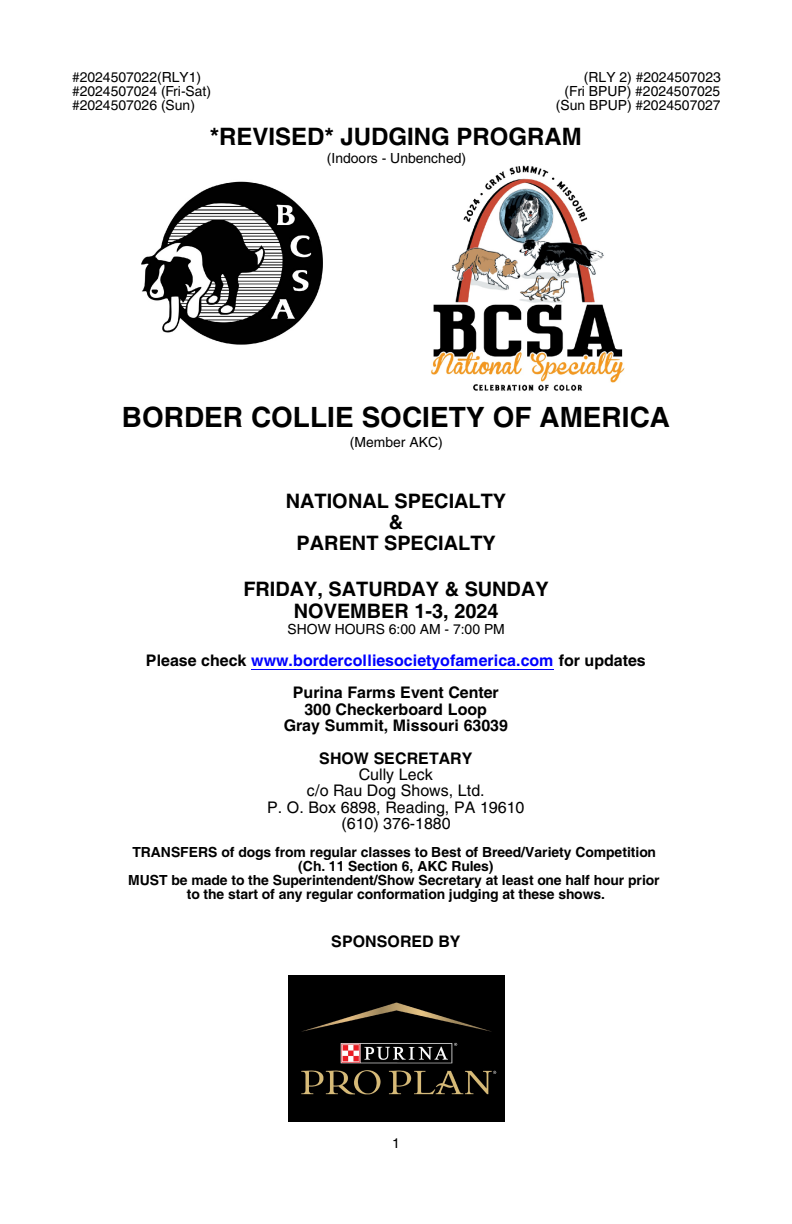
<style>
.page{position:relative;width:792px;height:1224px;background:#fff}
.page>*{position:absolute;margin:0;border:0;box-sizing:border-box;transform-origin:0 0}
.t1{font:700 28px "Helvetica";color:#000}
.t2{font:700 24px "Helvetica";color:#000}
.t3{font:700 20px/21px "Helvetica";color:#000;text-align:center}
.t4{font:700 16px/32.6px "Helvetica";color:#000;text-align:center}
.t5{font:16px/16.4px "Helvetica";color:#000;text-align:center}
.t6{font:700 14px/13.8px "Helvetica";color:#000;text-align:center}
.t7{font:14px "Helvetica";color:#000}
.s1{color:#00f}
</style>
<div class="page">
<img style="left:142px;top:181px;width:181px;height:164px">
<img style="left:431px;top:165px;width:194px;height:226px">
<img style="left:288px;top:975px;width:216px;height:146px">
<hr style="left:251px;top:669px;width:303px;height:1px;background:#00f">
<p class="t7" style="left:72px;top:72px;width:131px">#2024507022(RLY1)</p>
<p class="t7" style="left:584px;top:72px;width:138px">(RLY 2) #2024507023</p>
<p class="t7" style="left:72px;top:86px;width:141px">#2024507024 (Fri-Sat)</p>
<p class="t7" style="left:564px;top:86px;width:157px">(Fri BPUP) #2024507025</p>
<p class="t7" style="left:72px;top:100px;width:125px">#2024507026 (Sun)</p>
<p class="t7" style="left:556px;top:100px;width:166px">(Sun BPUP) #2024507027</p>
<h2 class="t2" style="left:210px;top:128px;width:374px">*REVISED* JUDGING PROGRAM</h2>
<p class="t7" style="left:327px;top:153px;width:141px">(Indoors - Unbenched)</p>
<h1 class="t1" style="left:122px;top:407px;width:550px">BORDER COLLIE SOCIETY OF AMERICA</h1>
<p class="t7" style="left:350px;top:437px;width:94px">(Member AKC)</p>
<h3 class="t3" style="left:286px;top:492px;width:222px">NATIONAL SPECIALTY &amp;<br>PARENT SPECIALTY</h3>
<h3 class="t3" style="left:243px;top:581px;width:307px">FRIDAY, SATURDAY &amp; SUNDAY<br>NOVEMBER 1-3, 2024</h3>
<p class="t7" style="left:288px;top:624px;width:219px">SHOW HOURS 6:00 AM - 7:00 PM</p>
<p class="t4" style="left:146px;top:645px;width:501px">Please check <span class="s1">www.bordercolliesocietyofamerica.com</span> for updates<br>Purina Farms Event Center</p>
<p class="t4" style="left:284px;top:702px;width:226px;line-height:16.4px">300 Checkerboard Loop<br>Gray Summit, Missouri 63039</p>
<p class="t4" style="left:319px;top:743px;width:155px">SHOW SECRETARY</p>
<p class="t5" style="left:267px;top:768px;width:259px">Cully Leck<br>c/o Rau Dog Shows, Ltd.<br>P. O. Box 6898, Reading, PA 19610 (610) 376-1880</p>
<p class="t6" style="left:128px;top:847px;width:533px">TRANSFERS of dogs from regular classes to Best of Breed/Variety Competition (Ch. 11 Section 6, AKC Rules)<br>MUST be made to the Superintendent/Show Secretary at least one half hour prior to the start of any regular conformation judging at these shows.</p>
<p class="t4" style="left:331px;top:926px;width:131px">SPONSORED BY</p>
<p class="t7" style="left:392px;top:1138px;width:9px">1</p>
</div>
